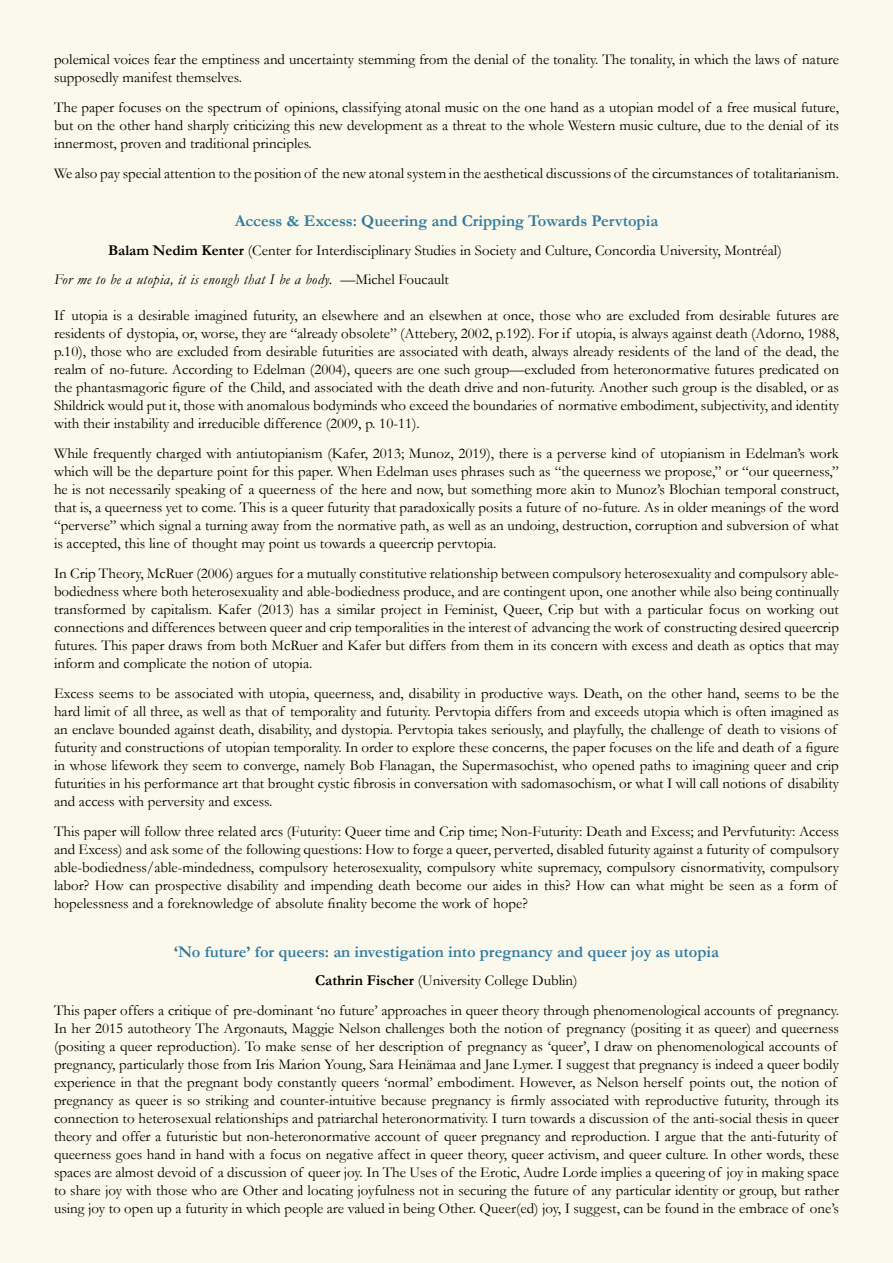
<style>
.page{position:relative;width:893px;height:1263px;background:#fbf9ec}
.page>*{position:absolute;margin:0;border:0;box-sizing:border-box;transform-origin:0 0}
.t1{font:700 16.5px "Garamond";color:#347ca0}
.t2{font:15px/18px "Garamond";color:#000}
.t3{font:italic 15px "Garamond";letter-spacing:.03em;color:#000}
.s1{font-weight:700}
.s2{font-style:normal}
</style>
<div class="page">
<p class="t2" style="left:54px;top:50px;width:786px">polemical voices fear the emptiness and uncertainty stemming from the denial of the tonality. The tonality, in which the laws of nature supposedly manifest themselves.</p>
<p class="t2" style="left:54px;top:98px;width:786px;text-align:justify">The paper focuses on the spectrum of opinions, classifying atonal music on the one hand as a utopian model of a free musical future, but on the other hand sharply criticizing this new development as a threat to the whole Western music culture, due to the denial of its innermost, proven and traditional principles.</p>
<p class="t2" style="left:54px;top:164px;width:786px">We also pay special attention to the position of the new atonal system in the aesthetical discussions of the circumstances of totalitarianism.</p>
<p class="t1" style="left:235px;top:211px;width:425px">Access &amp; Excess: Queering and Cripping Towards Pervtopia</p>
<p class="t2" style="left:108px;top:241px;width:675px"><span class="s1">Balam Nedim Kenter</span> (Center for Interdisciplinary Studies in Society and Culture, Concordia University, Montréal)</p>
<p class="t3" style="left:54px;top:270px;width:396px">For me to be a utopia, it is enough that I be a body. <span class="s2">—Michel Foucault</span></p>
<p class="t2" style="left:54px;top:306px;width:786px;text-align:justify">If utopia is a desirable imagined futurity, an elsewhere and an elsewhen at once, those who are excluded from desirable futures are residents of dystopia, or, worse, they are “already obsolete” (Attebery, 2002, p.192). For if utopia, is always against death (Adorno, 1988, p.10), those who are excluded from desirable futurities are associated with death, always already residents of the land of the dead, the realm of no-future. According to Edelman (2004), queers are one such group—excluded from heteronormative futures predicated on the phantasmagoric figure of the Child, and associated with the death drive and non-futurity. Another such group is the disabled, or as Shildrick would put it, those with anomalous bodyminds who exceed the boundaries of normative embodiment, subjectivity, and identity with their instability and irreducible difference (2009, p. 10-11).</p>
<p class="t2" style="left:54px;top:444px;width:786px;text-align:justify">While frequently charged with antiutopianism (Kafer, 2013; Munoz, 2019), there is a perverse kind of utopianism in Edelman’s work which will be the departure point for this paper. When Edelman uses phrases such as “the queerness we propose,” or “our queerness,” he is not necessarily speaking of a queerness of the here and now, but something more akin to Munoz’s Blochian temporal construct, that is, a queerness yet to come. This is a queer futurity that paradoxically posits a future of no-future. As in older meanings of the word “perverse” which signal a turning away from the normative path, as well as an undoing, destruction, corruption and subversion of what is accepted, this line of thought may point us towards a queercrip pervtopia.</p>
<p class="t2" style="left:54px;top:564px;width:786px;text-align:justify">In Crip Theory, McRuer (2006) argues for a mutually constitutive relationship between compulsory heterosexuality and compulsory able&shy;bodiedness where both heterosexuality and able-bodiedness produce, and are contingent upon, one another while also being continually transformed by capitalism. Kafer (2013) has a similar project in Feminist, Queer, Crip but with a particular focus on working out connections and differences between queer and crip temporalities in the interest of advancing the work of constructing desired queercrip futures. This paper draws from both McRuer and Kafer but differs from them in its concern with excess and death as optics that may inform and complicate the notion of utopia.</p>
<p class="t2" style="left:54px;top:684px;width:786px">Excess seems to be associated with utopia, queerness, and, disability in productive ways. Death, on the other hand, seems to be the hard limit of all three, as well as that of temporality and futurity. Pervtopia differs from and exceeds utopia which is often imagined as an enclave bounded against death, disability, and dystopia. Pervtopia takes seriously, and playfully, the challenge of death to visions of futurity and constructions of utopian temporality. In order to explore these concerns, the paper focuses on the life and death of a figure in whose lifework they seem to converge, namely Bob Flanagan, the Supermasochist, who opened paths to imagining queer and crip futurities in his performance art that brought cystic fibrosis in conversation with sadomasochism, or what I will call notions of disability and access with perversity and excess.</p>
<p class="t2" style="left:54px;top:822px;width:786px">This paper will follow three related arcs (Futurity: Queer time and Crip time; Non-Futurity: Death and Excess; and Pervfuturity: Access and Excess) and ask some of the following questions: How to forge a queer, perverted, disabled futurity against a futurity of compulsory able-bodiedness/able-mindedness, compulsory heterosexuality, compulsory white supremacy, compulsory cisnormativity, compulsory labor? How can prospective disability and impending death become our aides in this? How can what might be seen as a form of hopelessness and a foreknowledge of absolute finality become the work of hope?</p>
<p class="t1" style="left:174px;top:941px;width:547px">‘No future’ for queers: an investigation into pregnancy and queer joy as utopia</p>
<p class="t2" style="left:315px;top:971px;width:264px"><span class="s1">Cathrin Fischer</span> (University College Dublin)</p>
<p class="t2" style="left:54px;top:1001px;width:786px">This paper offers a critique of pre-dominant ‘no future’ approaches in queer theory through phenomenological accounts of pregnancy.<br>In her 2015 autotheory The Argonauts, Maggie Nelson challenges both the notion of pregnancy (positing it as queer) and queerness (positing a queer reproduction). To make sense of her description of pregnancy as ‘queer’, I draw on phenomenological accounts of pregnancy, particularly those from Iris Marion Young, Sara Heinämaa and Jane Lymer. I suggest that pregnancy is indeed a queer bodily experience in that the pregnant body constantly queers ‘normal’ embodiment. However, as Nelson herself points out, the notion of pregnancy as queer is so striking and counter-intuitive because pregnancy is firmly associated with reproductive futurity, through its connection to heterosexual relationships and patriarchal heteronormativity. I turn towards a discussion of the anti-social thesis in queer theory and offer a futuristic but non-heteronormative account of queer pregnancy and reproduction. I argue that the anti-futurity of queerness goes hand in hand with a focus on negative affect in queer theory, queer activism, and queer culture. In other words, these spaces are almost devoid of a discussion of queer joy. In The Uses of the Erotic, Audre Lorde implies a queering of joy in making space to share joy with those who are Other and locating joyfulness not in securing the future of any particular identity or group, but rather using joy to open up a futurity in which people are valued in being Other. Queer(ed) joy, I suggest, can be found in the embrace of one’s</p>
</div>
